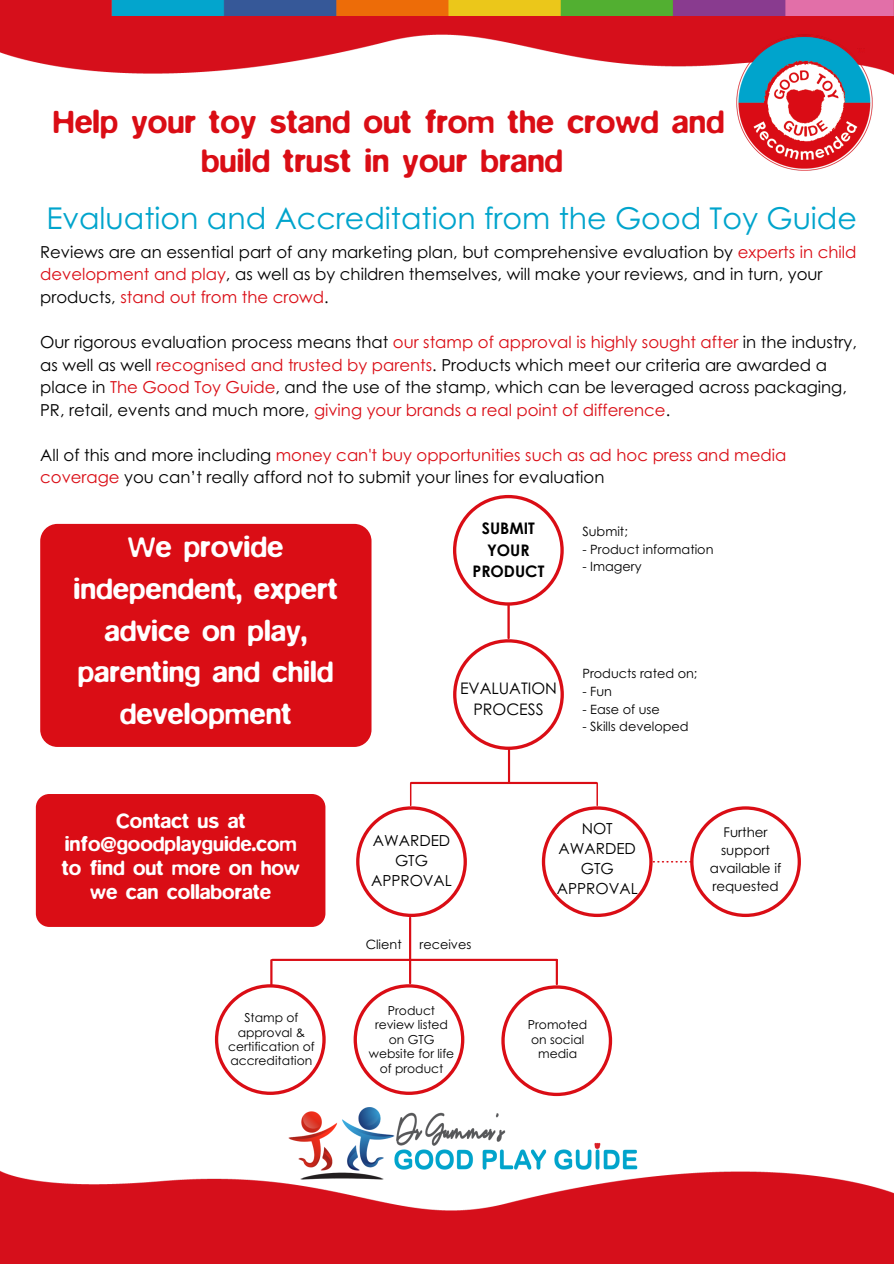
<style>
.page{position:relative;width:894px;height:1264px;background:#fff}
.page>*{position:absolute;margin:0;border:0;box-sizing:border-box;transform-origin:0 0}
.t1{font:500 33px/39.5px "Blur OT";color:#da0d15;text-align:center}
.t2{font:500 30px/41.7px "Blur OT";color:#fff;text-align:center}
.t3{font:30px "Century Gothic Std";color:#00a4cc}
.t4{font:500 21px/23.7px "Blur OT";color:#fff;text-align:center}
.t5{font:16.5px/22.5px "Century Gothic Std";color:#000}
.t6{font:700 15.9px "Century Gothic";color:#000}
.t7{font:15.9px "Century Gothic Std";color:#000}
.t8{font:15.3px "Century Gothic Std";color:#000}
.t9{font:13.35px "Century Gothic Std";color:#000}
.t10{font:12.75px "Century Gothic Std";color:#000}
.t11{font:12.3px "Century Gothic Std";color:#000}
.s1{color:#da0d15}
</style>
<div class="page">
<img style="left:0;top:0;width:716px;height:74px">
<img style="left:716px;top:16px;width:177px;height:155px">
<svg style="left:453px;top:495px;width:110px;height:110px"></svg>
<svg style="left:453px;top:639px;width:110px;height:111px"></svg>
<svg style="left:356px;top:806px;width:111px;height:111px"></svg>
<svg style="left:353px;top:984px;width:111px;height:110px"></svg>
<svg style="left:215px;top:984px;width:110px;height:110px"></svg>
<svg style="left:501px;top:985px;width:111px;height:111px"></svg>
<svg style="left:541px;top:806px;width:259px;height:111px"></svg>
<hr style="left:409px;top:917px;width:2px;height:66px;background:#da0d15">
<hr style="left:272px;top:958px;width:284px;height:2px;background:#da0d15">
<hr style="left:270px;top:960px;width:2px;height:25px;background:#da0d15">
<hr style="left:555px;top:960px;width:2px;height:24px;background:#da0d15">
<hr style="left:411px;top:782px;width:185px;height:2px;background:#da0d15">
<hr style="left:409px;top:783px;width:2px;height:22px;background:#da0d15">
<hr style="left:596px;top:783px;width:2px;height:22px;background:#da0d15">
<hr style="left:508px;top:748px;width:2px;height:33px;background:#da0d15">
<hr style="left:507px;top:604px;width:2px;height:34px;background:#da0d15">
<div style="left:40px;top:524px;width:331px;height:223px;background:#da0d15;border-radius:17px"></div>
<img style="left:1px;top:0;width:892px;height:16px">
<div style="left:36px;top:794px;width:289px;height:132px;background:#da0d15;border-radius:13px"></div>
<img style="left:0;top:1166px;width:893px;height:97px">
<img style="left:288px;top:1107px;width:349px;height:72px">
<p class="t1" style="left:53px;top:102px;width:672px">Help your toy stand out from the crowd and build trust in your brand</p>
<p class="t3" style="left:46px;top:206px;width:811px">Evaluation and Accreditation from the Good Toy Guide</p>
<p class="t5" style="left:40px;top:243px;width:817px">Reviews are an essential part of any marketing plan, but comprehensive evaluation by <span class="s1">experts in child development and play</span>, as well as by children themselves, will make your reviews, and in turn, your products, <span class="s1">stand out from the crowd</span>.</p>
<p class="t5" style="left:40px;top:333px;width:818px">Our rigorous evaluation process means that <span class="s1">our stamp of approval is highly sought after</span> in the industry, as well as well <span class="s1">recognised and trusted by parents</span>. Products which meet our criteria are awarded a place in <span class="s1">The Good Toy Guide</span>, and the use of the stamp, which can be leveraged across packaging, PR, retail, events and much more, <span class="s1">giving your brands a real point of difference</span>.</p>
<p class="t5" style="left:40px;top:445px;width:747px">All of this and more including <span class="s1">money can't buy opportunities such as ad hoc press and media coverage</span> you can’t really afford not to submit your lines for evaluation</p>
<p class="t2" style="left:73px;top:527px;width:266px">We provide independent, expert advice on play, parenting and child development</p>
<p class="t6" style="left:481px;top:518px;width:55px">SUBMIT</p>
<p class="t6" style="left:487px;top:539px;width:44px">YOUR</p>
<p class="t6" style="left:472px;top:561px;width:73px">PRODUCT</p>
<p class="t10" style="left:582px;top:526px;width:47px">Submit;</p>
<p class="t10" style="left:582px;top:544px;width:132px">- Product information</p>
<p class="t10" style="left:582px;top:562px;width:61px">- Imagery</p>
<p class="t7" style="left:460px;top:682px;width:98px">EVALUATION</p>
<p class="t7" style="left:473px;top:703px;width:72px">PROCESS</p>
<p class="t10" style="left:582px;top:669px;width:116px">Products rated on;</p>
<p class="t10" style="left:582px;top:686px;width:31px">- Fun</p>
<p class="t10" style="left:582px;top:704px;width:79px">- Ease of use</p>
<p class="t10" style="left:582px;top:721px;width:108px">- Skills developed</p>
<p class="t4" style="left:62px;top:809px;width:239px">Contact us at info@goodplayguide.com to find out more on how we can collaborate</p>
<p class="t11" style="left:244px;top:1013px;width:56px">Stamp of</p>
<p class="t11" style="left:238px;top:1027px;width:69px">approval &amp;</p>
<p class="t11" style="left:228px;top:1041px;width:88px">certification of</p>
<p class="t11" style="left:230px;top:1056px;width:83px">accreditation</p>
<p class="t8" style="left:373px;top:834px;width:79px">AWARDED</p>
<p class="t8" style="left:395px;top:854px;width:35px">GTG</p>
<p class="t8" style="left:371px;top:875px;width:82px">APPROVAL</p>
<p class="t10" style="left:365px;top:939px;width:38px">Client</p>
<p class="t10" style="left:419px;top:939px;width:53px">receives</p>
<p class="t11" style="left:388px;top:1006px;width:49px">Product</p>
<p class="t11" style="left:375px;top:1020px;width:75px">review listed</p>
<p class="t11" style="left:388px;top:1034px;width:47px">on GTG</p>
<p class="t11" style="left:369px;top:1049px;width:87px">website for life</p>
<p class="t11" style="left:379px;top:1063px;width:65px">of product</p>
<p class="t8" style="left:581px;top:822px;width:33px">NOT</p>
<p class="t8" style="left:558px;top:842px;width:79px">AWARDED</p>
<p class="t8" style="left:580px;top:862px;width:35px">GTG</p>
<p class="t8" style="left:556px;top:883px;width:82px">APPROVAL</p>
<p class="t11" style="left:528px;top:1020px;width:61px">Promoted</p>
<p class="t11" style="left:531px;top:1034px;width:55px">on social</p>
<p class="t11" style="left:538px;top:1049px;width:40px">media</p>
<p class="t9" style="left:723px;top:827px;width:46px">Further</p>
<p class="t9" style="left:721px;top:845px;width:50px">support</p>
<p class="t9" style="left:709px;top:863px;width:73px">available if</p>
<p class="t9" style="left:712px;top:881px;width:68px">requested</p>
</div>
